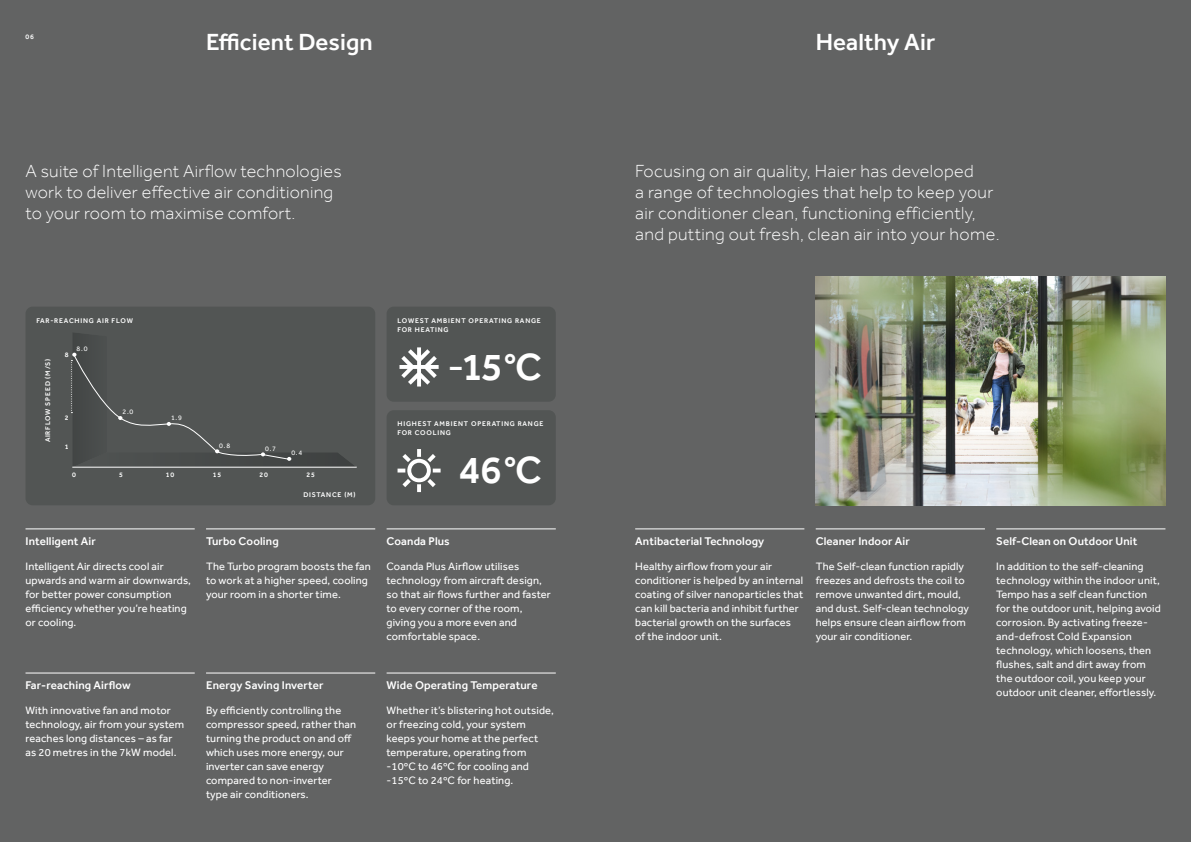
<style>
.page{position:relative;width:1191px;height:842px;background:#fff}
.page>*{position:absolute;margin:0;border:0;box-sizing:border-box;transform-origin:0 0}
.t1{font:500 40px "Effra";color:#fff}
.t2{font:500 24px "Effra";letter-spacing:.005em;color:#fff}
.t3{font:300 18px/21px "Effra";letter-spacing:.02em;color:#fff}
.t4{font:500 11.5px "Effra";letter-spacing:.01em;color:#fff}
.t5{font:11px/14px "Effra";letter-spacing:.01em;color:#fff}
.t6{font:500 7px/9px "Effra";letter-spacing:.11em;color:#fff}
.t7{font:7px "Effra";color:#fff}
.s1{font-weight:400}
.s2{font-size:36px}
.s3{font-size:39px}
</style>
<div class="page">
<div style="left:0;top:0;width:604px;height:842px;background:#626363"></div>
<div style="left:587px;top:0;width:604px;height:842px;background:#626363"></div>
<img style="left:815px;top:276px;width:350px;height:229px">
<div style="left:26px;top:307px;width:349px;height:198px;background:#525554;border-radius:7px"></div>
<svg style="left:71px;top:333px;width:286px;height:134px"></svg>
<div style="left:386px;top:410px;width:170px;height:95px;background:#525554;border-radius:7px"></div>
<div style="left:386px;top:307px;width:170px;height:95px;background:#525554;border-radius:7px"></div>
<svg style="left:397px;top:449px;width:43px;height:43px"></svg>
<svg style="left:399px;top:347px;width:39px;height:39px"></svg>
<hr style="left:72px;top:467px;width:285px;height:1px;background:#fff">
<hr style="left:26px;top:529px;width:169px;height:1px;background:#fff">
<hr style="left:26px;top:673px;width:169px;height:1px;background:#fff">
<hr style="left:206px;top:673px;width:169px;height:1px;background:#fff">
<hr style="left:386px;top:673px;width:170px;height:1px;background:#fff">
<hr style="left:635px;top:529px;width:169px;height:1px;background:#fff">
<hr style="left:386px;top:529px;width:170px;height:1px;background:#fff">
<hr style="left:206px;top:529px;width:169px;height:1px;background:#fff">
<hr style="left:815px;top:529px;width:170px;height:1px;background:#fff">
<hr style="left:996px;top:529px;width:169px;height:1px;background:#fff">
<p class="t6" style="left:26px;top:32px;width:10px">06</p>
<h2 class="t2" style="left:206px;top:28px;width:168px">Efficient Design</h2>
<h2 class="t2" style="left:815px;top:28px;width:121px">Healthy Air</h2>
<h3 class="t3" style="left:26px;top:162px;width:318px">A suite of Intelligent Airflow technologies work to deliver effective air conditioning to your room to maximise comfort.</h3>
<h3 class="t3" style="left:635px;top:162px;width:366px">Focusing on air quality, Haier has developed<br>a range of technologies that help to keep your air conditioner clean, functioning efficiently, and putting out fresh, clean air into your home.</h3>
<p class="t6" style="left:36px;top:316px;width:98px">FAR-REACHING AIR FLOW</p>
<p class="t6" style="left:43px;top:442px;width:85px;rotate:-90deg">AIRFLOW SPEED (M/S)</p>
<p class="t6" style="left:65px;top:350px;width:5px">8</p>
<p class="t7" style="left:77px;top:346px;width:12px">8.0</p>
<p class="t6" style="left:65px;top:414px;width:5px">2</p>
<p class="t6" style="left:65px;top:442px;width:5px">1</p>
<p class="t7" style="left:122px;top:409px;width:12px">2.0</p>
<p class="t7" style="left:171px;top:414px;width:12px">1.9</p>
<p class="t7" style="left:219px;top:442px;width:12px">0.8</p>
<p class="t7" style="left:265px;top:445px;width:12px">0.7</p>
<p class="t7" style="left:291px;top:449px;width:12px">0.4</p>
<p class="t6" style="left:72px;top:470px;width:5px">0</p>
<p class="t6" style="left:166px;top:470px;width:10px">10</p>
<p class="t6" style="left:260px;top:470px;width:10px">20</p>
<p class="t6" style="left:213px;top:470px;width:10px">15</p>
<p class="t6" style="left:306px;top:470px;width:10px">25</p>
<p class="t6" style="left:119px;top:470px;width:5px">5</p>
<p class="t6" style="left:303px;top:490px;width:54px">DISTANCE (M)</p>
<p class="t4" style="left:26px;top:534px;width:72px">Intelligent Air</p>
<p class="t5" style="left:26px;top:560px;width:167px">Intelligent Air directs cool air upwards and warm air downwards, for better power consumption efficiency whether you’re heating or cooling.</p>
<p class="t4" style="left:206px;top:534px;width:74px">Turbo Cooling</p>
<p class="t5" style="left:206px;top:559px;width:166px">The Turbo program boosts the fan to work at a higher speed, cooling your room in a shorter time.</p>
<p class="t4" style="left:26px;top:678px;width:107px">Far-reaching Airflow</p>
<p class="t5" style="left:26px;top:703px;width:160px">With innovative fan and motor technology, air from your system reaches long distances – as far as 20 metres in the 7kW model.</p>
<p class="t4" style="left:206px;top:678px;width:119px">Energy Saving Inverter</p>
<p class="t5" style="left:206px;top:703px;width:151px">By efficiently controlling the compressor speed, rather than turning the product on and off which uses more energy, our inverter can save energy compared to non-inverter type air conditioners.</p>
<p class="t6" style="left:397px;top:316px;width:145px">LOWEST AMBIENT OPERATING RANGE<br>FOR HEATING</p>
<h1 class="t1" style="left:447px;top:342px;width:96px"><span class="s1">-</span>15 <span class="s2">°</span><span class="s3">C</span></h1>
<p class="t6" style="left:397px;top:419px;width:147px">HIGHEST AMBIENT OPERATING RANGE<br>FOR COOLING</p>
<h1 class="t1" style="left:459px;top:446px;width:85px">46<span class="s2">°</span><span class="s3">C</span></h1>
<p class="t4" style="left:386px;top:534px;width:65px">Coanda Plus</p>
<p class="t5" style="left:386px;top:559px;width:166px">Coanda Plus Airflow utilises technology from aircraft design, so that air flows further and faster to every corner of the room, giving you a more even and comfortable space.</p>
<p class="t4" style="left:386px;top:678px;width:152px">Wide Operating Temperature</p>
<p class="t5" style="left:386px;top:703px;width:169px">Whether it’s blistering hot outside, or freezing cold, your system keeps your home at the perfect temperature, operating from -10ºC to 46ºC for cooling and -15ºC to 24ºC for heating.</p>
<p class="t4" style="left:635px;top:534px;width:131px">Antibacterial Technology</p>
<p class="t5" style="left:635px;top:559px;width:170px">Healthy airflow from your air conditioner is helped by an internal coating of silver nanoparticles that can kill bacteria and inhibit further bacterial growth on the surfaces of the indoor unit.</p>
<p class="t4" style="left:815px;top:536px;width:96px">Cleaner Indoor Air</p>
<p class="t5" style="left:815px;top:559px;width:155px">The Self-clean function rapidly freezes and defrosts the coil to remove unwanted dirt, mould, and dust. Self-clean technology helps ensure clean airflow from your air conditioner.</p>
<p class="t4" style="left:996px;top:534px;width:143px">Self-Clean on Outdoor Unit</p>
<p class="t5" style="left:996px;top:559px;width:166px">In addition to the self-cleaning technology within the indoor unit, Tempo has a self clean function for the outdoor unit, helping avoid corrosion. By activating freeze&shy;and-defrost Cold Expansion technology, which loosens, then flushes, salt and dirt away from the outdoor coil, you keep your outdoor unit cleaner, effortlessly.</p>
</div>
